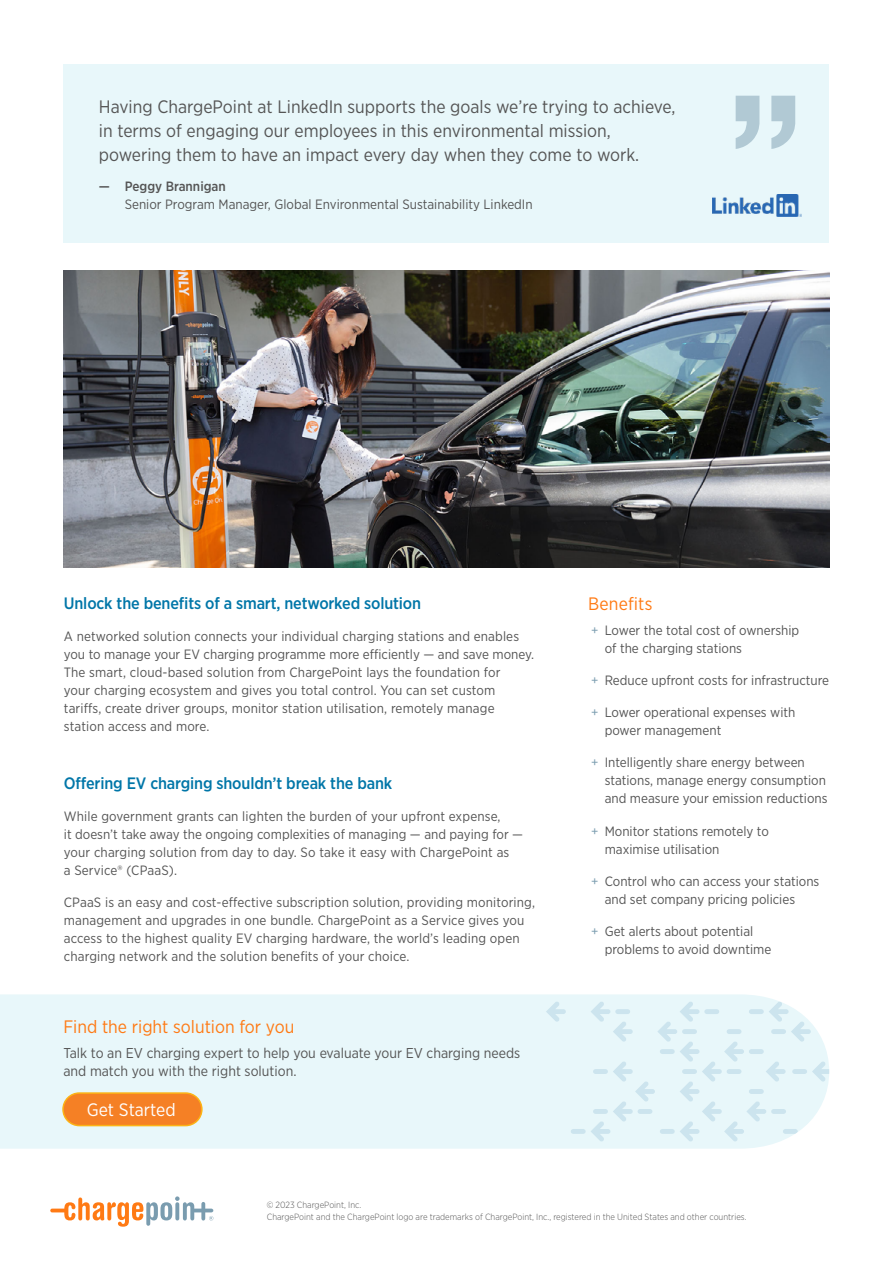
<style>
.page{position:relative;width:893px;height:1263px;background:#fff}
.page>*{position:absolute;margin:0;border:0;box-sizing:border-box;transform-origin:0 0}
.t1{font:18px/24px "Gotham Narrow";color:#555}
.t2{font:18px "Gotham Narrow";color:#ff7a14}
.t3{font:18px "Gotham Narrow";color:#fff}
.t4{font:500 16.5px "Gotham Narrow";letter-spacing:-.01em;color:#0076a8}
.t5{font:14.25px/18px "Gotham Narrow";color:#555}
.t6{font:13.5px/18px "Gotham Narrow";color:#555}
.t7{font:500 13.5px "Gotham Narrow";color:#555}
.t8{font:300 9px/12px "Gotham Narrow";color:#555}
.s1{color:#7a9caf}
</style>
<div class="page">
<div style="left:64px;top:64px;width:765px;height:178px;background:#e8f7fa"></div>
<div style="left:0;top:994px;width:780px;height:155px;background:#e8f7fa"></div>
<svg style="left:591px;top:1001px;width:238px;height:140px;background:#e5f4f8"></svg>
<svg style="left:546px;top:1001px;width:20px;height:20px"></svg>
<div style="left:571px;top:1129px;width:15px;height:5px;background:#cce4ee;border-radius:3px"></div>
<svg style="left:50px;top:1196px;width:163px;height:31px"></svg>
<img style="left:64px;top:270px;width:765px;height:298px">
<div style="left:63px;top:1093px;width:139px;height:32px;background:#f58025;border-radius:16px"></div>
<div style="left:62px;top:1092px;width:141px;height:34px;border:2px solid #fcb315;border-radius:16px"></div>
<svg style="left:736px;top:96px;width:59px;height:53px"></svg>
<img style="left:713px;top:194px;width:88px;height:22px">
<h1 class="t1" style="left:99px;top:94px;width:578px">Having ChargePoint at LinkedIn supports the goals we’re trying to achieve, in terms of engaging our employees in this environmental mission, powering them to have an impact every day when they come to work.</h1>
<p class="t7" style="left:99px;top:178px;width:128px">— Peggy Brannigan</p>
<p class="t6" style="left:125px;top:195px;width:409px">Senior Program Manager, Global Environmental Sustainability LinkedIn</p>
<p class="t4" style="left:64px;top:592px;width:359px">Unlock the benefits of a smart, networked solution</p>
<p class="t6" style="left:64px;top:627px;width:472px">A networked solution connects your individual charging stations and enables you to manage your EV charging programme more efficiently — and save money.<br>The smart, cloud-based solution from ChargePoint lays the foundation for<br>your charging ecosystem and gives you total control. You can set custom tariffs, create driver groups, monitor station utilisation, remotely manage station access and more.</p>
<p class="t4" style="left:64px;top:772px;width:330px">Offering EV charging shouldn’t break the bank</p>
<p class="t6" style="left:64px;top:807px;width:461px">While government grants can lighten the burden of your upfront expense,<br>it doesn’t take away the ongoing complexities of managing — and paying for — your charging solution from day to day. So take it easy with ChargePoint as<br>a Service® (CPaaS).</p>
<p class="t6" style="left:64px;top:893px;width:473px">CPaaS is an easy and cost-effective subscription solution, providing monitoring, management and upgrades in one bundle. ChargePoint as a Service gives you access to the highest quality EV charging hardware, the world’s leading open charging network and the solution benefits of your choice.</p>
<h1 class="t2" style="left:63px;top:1015px;width:232px">Find the right solution for you</h1>
<p class="t5" style="left:63px;top:1044px;width:458px">Talk to an EV charging expert to help you evaluate your EV charging needs and match you with the right solution.</p>
<h1 class="t3" style="left:87px;top:1098px;width:91px">Get Started</h1>
<h1 class="t2" style="left:588px;top:592px;width:66px">Benefits</h1>
<p class="t6" style="left:605px;top:620px;width:196px;text-indent:-14px"><span class="s1">+</span> Lower the total cost of ownership of the charging stations</p>
<p class="t6" style="left:591px;top:671px;width:239px"><span class="s1">+</span> Reduce upfront costs for infrastructure</p>
<p class="t6" style="left:605px;top:703px;width:192px;text-indent:-14px"><span class="s1">+</span> Lower operational expenses with power management</p>
<p class="t6" style="left:605px;top:753px;width:224px;text-indent:-14px"><span class="s1">+</span> Intelligently share energy between stations, manage energy consumption and measure your emission reductions</p>
<p class="t6" style="left:605px;top:821px;width:166px;text-indent:-14px"><span class="s1">+</span> Monitor stations remotely to maximise utilisation</p>
<p class="t6" style="left:605px;top:872px;width:216px;text-indent:-14px"><span class="s1">+</span> Control who can access your stations and set company pricing policies</p>
<p class="t6" style="left:605px;top:922px;width:168px;text-indent:-14px"><span class="s1">+</span> Get alerts about potential problems to avoid downtime</p>
<p class="t8" style="left:267px;top:1199px;width:481px">© 2023 ChargePoint, Inc.<br>ChargePoint and the ChargePoint logo are trademarks of ChargePoint, Inc., registered in the United States and other countries.</p>
</div>
